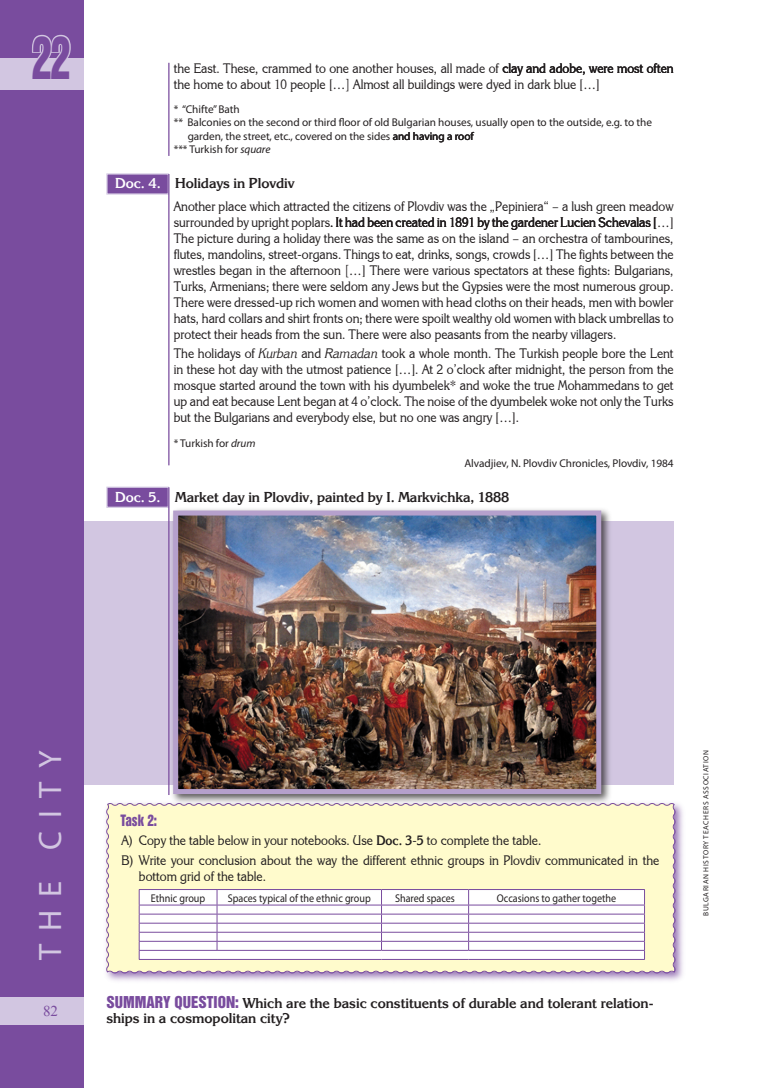
<style>
.page{position:relative;width:780px;height:1088px;background:#fff}
.page>*{position:absolute;margin:0;border:0;box-sizing:border-box;transform-origin:0 0}
.t1{font:700 53.5px "Iskar";color:#794c9e;scale:.74 1}
.t2{font:32.5px "Myriad Pro";letter-spacing:.39em;color:#d2c6e1}
.КЛЮЧОВ_и_ОБОБЩАВАЩ_в{font:700 15px/15px "Karina";color:#231f20}
.Документ_-_заглавие{font:700 15px "Karina";letter-spacing:-.005em;color:#231f20}
.КЛЮЧОВ_и_ОБОБЩАВАЩ_в-2{font:700 15px "Iskar";color:#794c9e}
.t3{font:15px "Times New Roman";color:#794c9e}
.текст{font:14.38px/16px "Karina";color:#231f20;text-align:justify;scale:.9 1}
.задача-лист{font:14.38px/16px "Karina";color:#231f20;scale:.9 1}
.ЗАДАЧА{font:700 14.38px "Iskar";color:#794c9e;scale:.9 1}
.Източник{font:11.25px/13.5px "Myriad Pro";letter-spacing:-.005em;color:#231f20}
.текст_таблица{font:11.25px "Myriad Pro";color:#231f20;scale:.9 1}
.Документ_-_заглавие-2{font:7.5px "Myriad Pro";letter-spacing:.08em;color:#231f20}
.s1{font-family:"Minion Pro"}
.s2{font-style:italic}
.s3{color:#fff}
.s4{font-weight:700}
.s5{font-family:"Iskar";color:#794c9e}
</style>
<div class="page">
<div style="left:0;top:0;width:83px;height:1088px;background:#794c9e"></div>
<div style="left:0;top:997px;width:83px;height:28px;background:#d2c6e1"></div>
<div style="left:0;top:58px;width:83px;height:31px;background:#d2c6e1"></div>
<div style="left:102px;top:799px;width:584px;height:185px;background:#794c9e;opacity:.75"></div>
<div style="left:105px;top:802px;width:571px;height:172px;background:#fffbcc"></div>
<div style="left:84px;top:521px;width:589px;height:264px;background:#d2c6e1"></div>
<div style="left:107px;top:487px;width:61px;height:20px;background:#794c9e"></div>
<div style="left:106px;top:487px;width:63px;height:21px;border:1px solid #d2c6e1"></div>
<div style="left:107px;top:174px;width:61px;height:20px;background:#794c9e"></div>
<div style="left:106px;top:173px;width:63px;height:22px;border:1px solid #d2c6e1"></div>
<svg style="left:140px;top:890px;width:504px;height:69px"></svg>
<hr style="left:139px;top:889px;width:78px;height:1px;background:#794c9e">
<hr style="left:217px;top:889px;width:164px;height:1px;background:#794c9e">
<hr style="left:381px;top:889px;width:87px;height:1px;background:#794c9e">
<hr style="left:468px;top:889px;width:176px;height:1px;background:#794c9e">
<hr style="left:139px;top:905px;width:78px;height:1px;background:#794c9e">
<hr style="left:217px;top:905px;width:164px;height:1px;background:#794c9e">
<hr style="left:381px;top:905px;width:87px;height:1px;background:#794c9e">
<hr style="left:468px;top:905px;width:176px;height:1px;background:#794c9e">
<hr style="left:139px;top:914px;width:78px;height:1px;background:#794c9e">
<hr style="left:217px;top:914px;width:164px;height:1px;background:#794c9e">
<hr style="left:381px;top:914px;width:87px;height:1px;background:#794c9e">
<hr style="left:468px;top:914px;width:176px;height:1px;background:#794c9e">
<hr style="left:139px;top:923px;width:78px;height:1px;background:#794c9e">
<hr style="left:217px;top:923px;width:164px;height:1px;background:#794c9e">
<hr style="left:381px;top:923px;width:87px;height:1px;background:#794c9e">
<hr style="left:468px;top:923px;width:176px;height:1px;background:#794c9e">
<hr style="left:139px;top:932px;width:78px;height:1px;background:#794c9e">
<hr style="left:217px;top:932px;width:164px;height:1px;background:#794c9e">
<hr style="left:381px;top:932px;width:87px;height:1px;background:#794c9e">
<hr style="left:468px;top:932px;width:176px;height:1px;background:#794c9e">
<hr style="left:139px;top:941px;width:78px;height:1px;background:#794c9e">
<hr style="left:217px;top:941px;width:164px;height:1px;background:#794c9e">
<svg style="left:217px;top:890px;width:1px;height:60px"></svg>
<hr style="left:381px;top:941px;width:87px;height:1px;background:#794c9e">
<svg style="left:381px;top:890px;width:1px;height:60px"></svg>
<hr style="left:468px;top:941px;width:176px;height:1px;background:#794c9e">
<svg style="left:468px;top:890px;width:1px;height:60px"></svg>
<hr style="left:139px;top:950px;width:78px;height:1px;background:#794c9e">
<svg style="left:139px;top:890px;width:1px;height:69px"></svg>
<hr style="left:217px;top:950px;width:164px;height:1px;background:#794c9e">
<hr style="left:381px;top:950px;width:87px;height:1px;background:#794c9e">
<hr style="left:468px;top:950px;width:176px;height:1px;background:#794c9e">
<svg style="left:644px;top:890px;width:1px;height:69px"></svg>
<hr style="left:139px;top:959px;width:78px;height:1px;background:#794c9e">
<hr style="left:217px;top:959px;width:164px;height:1px;background:#794c9e">
<hr style="left:381px;top:959px;width:87px;height:1px;background:#794c9e">
<hr style="left:468px;top:959px;width:176px;height:1px;background:#794c9e">
<div style="left:169px;top:506px;width:443px;height:299px;background:#231f20;opacity:.75"></div>
<img style="left:179px;top:516px;width:416px;height:272px">
<div style="left:173px;top:510px;width:428px;height:284px;border:5px solid #b5a0cc"></div>
<hr style="left:168px;top:174px;width:1px;height:291px;background:#794c9e">
<hr style="left:168px;top:487px;width:1px;height:308px;background:#794c9e">
<svg style="left:32px;top:34px;width:39px;height:24px"></svg>
<hr style="left:168px;top:63px;width:1px;height:93px;background:#794c9e">
<p class="t1" style="left:32px;top:26px;width:54px">22</p>
<p class="текст" style="left:174px;top:60px;width:557px">the East. These, crammed to one another houses, all made of clay and adobe, were most often the home to about 10 people [<span class="s1">…]</span> Almost all buildings were dyed in dark blue [<span class="s1">…</span>]</p>
<p class="Източник" style="left:174px;top:102px;width:68px">* “Chifte” Bath</p>
<p class="Източник" style="left:188px;top:115px;width:466px;text-indent:-14px">** Balconies on the second or third floor of old Bulgarian houses, usually open to the outside, e.g. to the garden, the street, etc., covered on the sides and having a roof</p>
<p class="Източник" style="left:174px;top:142px;width:98px">*** Turkish for <span class="s2">square</span></p>
<p class="Документ_-_заглавие" style="left:115px;top:175px;width:181px"><span class="s3">Doc. 4.</span> Holidays in Plovdiv</p>
<p class="текст" style="left:174px;top:198px;width:557px">Another place which attracted the citizens of Plovdiv was the “Pepiniera” <span class="s1">–</span> a lush green meadow surrounded by upright poplars. It had been created in 1891 by the gardener Lucien Schevalas [<span class="s1">…</span>] The picture during a holiday there was the same as on the island <span class="s1">–</span> an orchestra of tambourines, flutes, mandolins, street-organs. Things to eat, drinks, songs, crowds [<span class="s1">…</span>] The fights between the wrestles began in the afternoon <span class="s1">[…</span>] There were various spectators at these fights: Bulgarians, Turks, Armenians; there were seldom any Jews but the Gypsies were the most numerous group.<br>There were dressed-up rich women and women with head cloths on their heads, men with bowler hats, hard collars and shirt fronts on; there were spoilt wealthy old women with black umbrellas to protect their heads from the sun. There were also peasants from the nearby villagers.</p>
<p class="текст" style="left:174px;top:346px;width:557px">The holidays of <span class="s2">Kurban</span> and <span class="s2">Ramadan</span> took a whole month. The Turkish people bore the Lent in these hot day with the utmost patience [<span class="s1">…</span>]. At 2 o’clock after midnight, the person from the mosque started around the town with his dyumbelek* and woke the true Mohammedans to get up and eat because Lent began at 4 o’clock. The noise of the dyumbelek woke not only the Turks but the Bulgarians and everybody else, but no one was angry [<span class="s1">…</span>].</p>
<p class="Източник" style="left:174px;top:436px;width:83px">* Turkish for <span class="s2">drum</span></p>
<p class="Източник" style="left:464px;top:456px;width:211px">Alvadjiev, N. Plovdiv Chronicles, Plovdiv, 1984</p>
<p class="Документ_-_заглавие" style="left:115px;top:488px;width:396px"><span class="s3">Doc. 5.</span> Market day in Plovdiv, painted by I. Markvichka, 1888</p>
<p class="t2" style="left:30px;top:960px;width:211px;rotate:-90deg">The city</p>
<p class="Документ_-_заглавие-2" style="left:701px;top:916px;width:167px;rotate:-90deg">Bulgarian History Teachers Association</p>
<p class="ЗАДАЧА" style="left:120px;top:811px;width:42px">TASK 2:</p>
<p class="задача-лист" style="left:121px;top:833px;width:468px">A) Copy the table below in your notebooks. Use <span class="s4">Doc. 3</span>-<span class="s4">5</span> to complete the table.</p>
<p class="задача-лист" style="left:139px;top:852px;width:580px;text-indent:-18px">B) Write your conclusion about the way the different ethnic groups in Plovdiv communicated in the bottom grid of the table.</p>
<p class="текст_таблица" style="left:151px;top:891px;width:62px">Ethnic group</p>
<p class="текст_таблица" style="left:228px;top:891px;width:160px">Spaces typical of the ethnic group</p>
<p class="текст_таблица" style="left:395px;top:891px;width:68px">Shared spaces</p>
<p class="текст_таблица" style="left:497px;top:891px;width:134px">Occasions to gather togethe</p>
<p class="t3" style="left:34px;top:1001px;width:16px">82</p>
<p class="t3" style="left:43px;top:1001px;width:16px">82</p>
<p class="КЛЮЧОВ_и_ОБОБЩАВАЩ_в-2" style="left:106px;top:993px;width:50px">SUMMARY</p>
<p class="КЛЮЧОВ_и_ОБОБЩАВАЩ_в-2" style="left:174px;top:993px;width:25px">QUESTION</p>
<p class="КЛЮЧОВ_и_ОБОБЩАВАЩ_в" style="left:106px;top:995px;width:548px;text-indent:129px"><span class="s5">:</span> Which are the basic constituents of durable and tolerant relation&shy;ships in a cosmopolitan city?</p>
</div>
